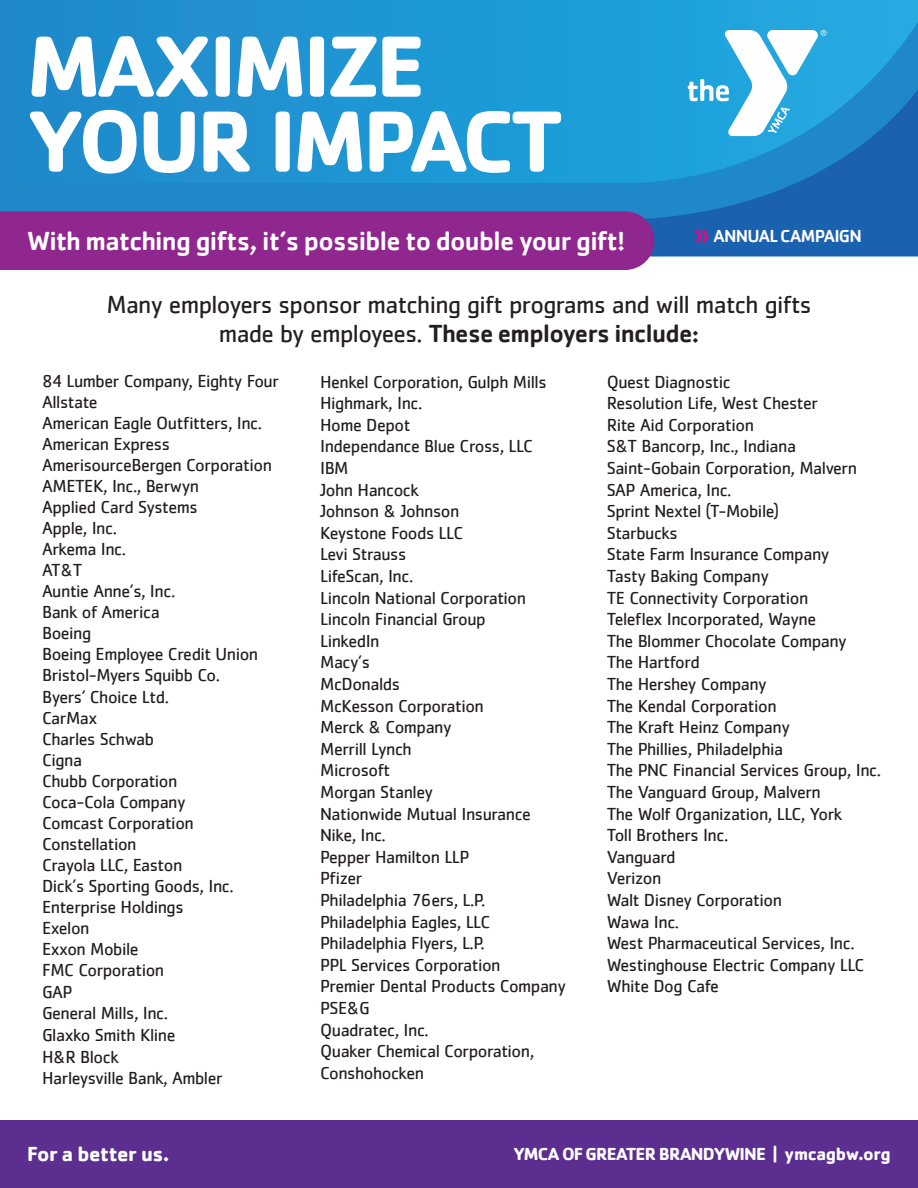
<style>
.page{position:relative;width:918px;height:1188px;background:#fff}
.page>*{position:absolute;margin:0;border:0;box-sizing:border-box;transform-origin:0 0}
.t1{font:700 90px/75px "Cachet";letter-spacing:-.04em;color:#fff}
.t2{font:500 27px "Cachet";letter-spacing:-.025em;color:#fff}
.t3{font:25.5px/28.5px "Cachet";letter-spacing:-.025em;color:#231f20;text-align:center}
.t4{font:700 21px "Cachet";letter-spacing:-.025em;color:#fff}
.t5{font:18px/21.6px "Cachet";letter-spacing:-.025em;color:#231f20}
.t6{font:700 18px "Cachet";letter-spacing:-.04em;color:#fff}
.t7{font:500 18px "Cachet";letter-spacing:-.04em;color:#fff}
.s1{font-weight:500}
</style>
<div class="page">
<div style="left:0;top:1120px;width:918px;height:68px;background:#5c2e90"></div>
<svg style="left:0;top:0;width:918px;height:69px;background:#1f97d4"></svg>
<svg style="left:0;top:69px;width:918px;height:187px;background:#1d8acb"></svg>
<div style="left:0;top:211px;width:654px;height:59px;background:#90278e"></div>
<svg style="left:695px;top:230px;width:14px;height:12px"></svg>
<svg style="left:688px;top:30px;width:139px;height:106px"></svg>
<h1 class="t1" style="left:27px;top:26px;width:538px">MAXIMIZE<br>YOUR IMPACT</h1>
<h2 class="t2" style="left:27px;top:224px;width:600px">With matching gifts, it’s possible to double your gift!</h2>
<p class="t7" style="left:713px;top:225px;width:150px">ANNUAL CAMPAIGN</p>
<h3 class="t3" style="left:106px;top:290px;width:707px">Many employers sponsor matching gift programs and will match gifts made by employees. <span class="s1">These employers include:</span></h3>
<p class="t5" style="left:42px;top:370px;width:238px;line-height:21.1px">84 Lumber Company, Eighty Four<br>Allstate<br>American Eagle Outfitters, Inc.<br>American Express<br>AmerisourceBergen Corporation<br>AMETEK, Inc., Berwyn<br>Applied Card Systems<br>Apple, Inc.<br>Arkema Inc.<br>AT&amp;T<br>Auntie Anne’s, Inc.<br>Bank of America<br>Boeing<br>Boeing Employee Credit Union<br>Bristol-Myers Squibb Co.<br>Byers’ Choice Ltd.<br>CarMax<br>Charles Schwab<br>Cigna<br>Chubb Corporation<br>Coca-Cola Company<br>Comcast Corporation<br>Constellation<br>Crayola LLC, Easton<br>Dick’s Sporting Goods, Inc.<br>Enterprise Holdings<br>Exelon<br>Exxon Mobile<br>FMC Corporation<br>GAP<br>General Mills, Inc.<br>Glaxko Smith Kline<br>H&amp;R Block<br>Harleysville Bank, Ambler</p>
<p class="t5" style="left:320px;top:370px;width:247px">Henkel Corporation, Gulph Mills<br>Highmark, Inc.<br>Home Depot<br>Independance Blue Cross, LLC<br>IBM<br>John Hancock<br>Johnson &amp; Johnson<br>Keystone Foods LLC<br>Levi Strauss<br>LifeScan, Inc.<br>Lincoln National Corporation<br>Lincoln Financial Group<br>LinkedIn<br>Macy’s<br>McDonalds<br>McKesson Corporation<br>Merck &amp; Company<br>Merrill Lynch<br>Microsoft<br>Morgan Stanley<br>Nationwide Mutual Insurance<br>Nike, Inc.<br>Pepper Hamilton LLP<br>Pfizer<br>Philadelphia 76ers, L.P.<br>Philadelphia Eagles, LLC<br>Philadelphia Flyers, L.P.<br>PPL Services Corporation<br>Premier Dental Products Company<br>PSE&amp;G<br>Quadratec, Inc.<br>Quaker Chemical Corporation,<br>Conshohocken</p>
<p class="t5" style="left:607px;top:370px;width:276px">Quest Diagnostic<br>Resolution Life, West Chester<br>Rite Aid Corporation<br>S&amp;T Bancorp, Inc., Indiana<br>Saint-Gobain Corporation, Malvern<br>SAP America, Inc.<br>Sprint Nextel (T-Mobile)<br>Starbucks<br>State Farm Insurance Company<br>Tasty Baking Company<br>TE Connectivity Corporation<br>Teleflex Incorporated, Wayne<br>The Blommer Chocolate Company<br>The Hartford<br>The Hershey Company<br>The Kendal Corporation<br>The Kraft Heinz Company<br>The Phillies, Philadelphia<br>The PNC Financial Services Group, Inc.<br>The Vanguard Group, Malvern<br>The Wolf Organization, LLC, York<br>Toll Brothers Inc.<br>Vanguard<br>Verizon<br>Walt Disney Corporation<br>Wawa Inc.<br>West Pharmaceutical Services, Inc.<br>Westinghouse Electric Company LLC<br>White Dog Cafe</p>
<p class="t4" style="left:27px;top:1140px;width:144px">For a better us.</p>
<p class="t6" style="left:514px;top:1142px;width:379px">YMCA OF GREATER BRANDYWINE | ymcagbw.org</p>
</div>
